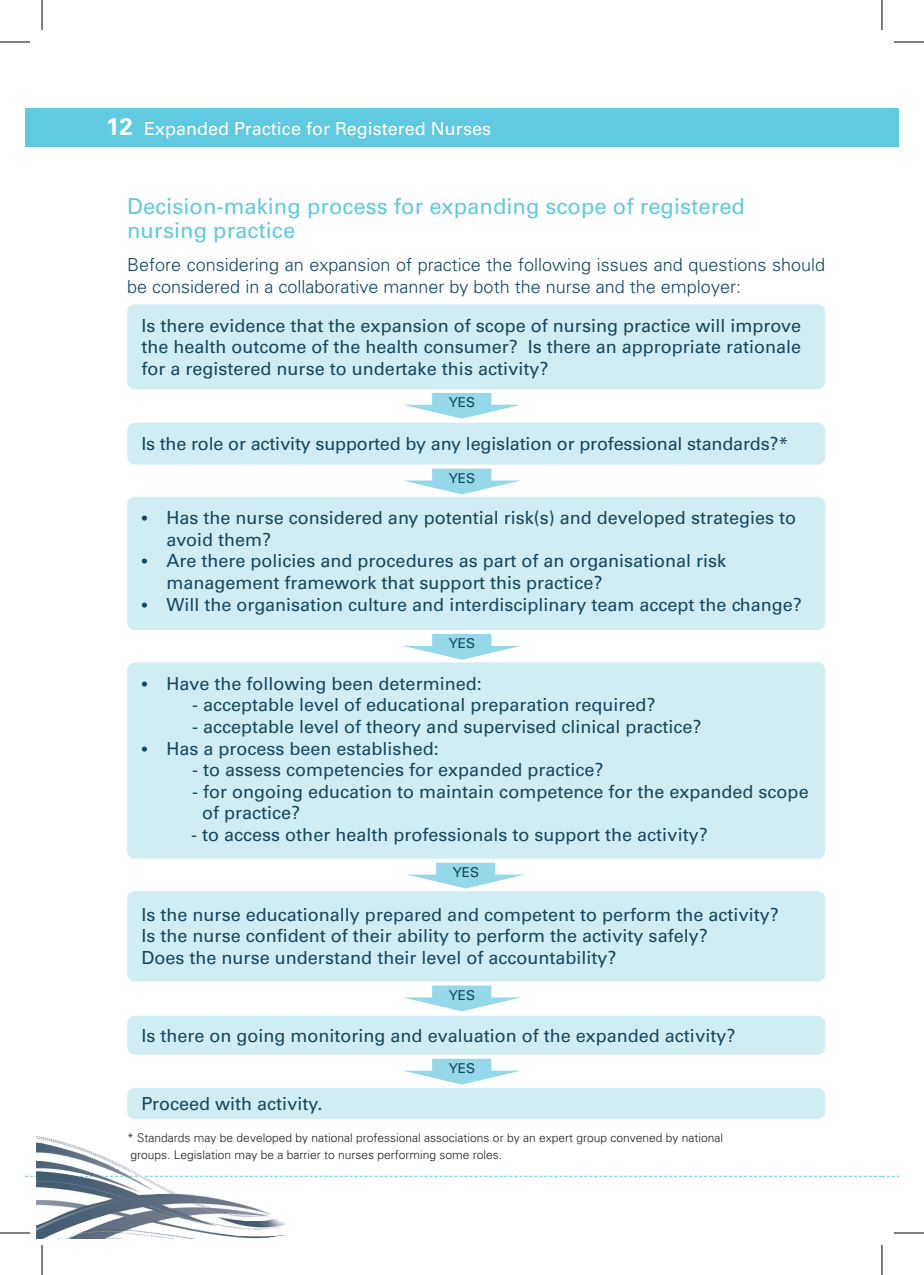
<style>
.page{position:relative;width:924px;height:1275px;background:#fff}
.page>*{position:absolute;margin:0;border:0;box-sizing:border-box;transform-origin:0 0}
.t1{font:22px/24px "Univers LT Std";color:#60cae1}
.t2{font:18px/21.6px "Univers LT Std";color:#14485e}
.t3{font:300 18px/21.6px "Univers";color:#14485e}
.t4{font:18px "Univers LT Std";color:#fff}
.t5{font:13.6px "Univers LT Std";color:#14485e}
.t6{font:300 12px/16.8px "Univers";color:#231f20}
.s1{font-weight:700;font-size:24px}
.s2{font-family:"Times"}
</style>
<div class="page">
<img style="left:36px;top:1136px;width:250px;height:103px">
<div style="left:881px;top:109px;width:17px;height:38px;background:#60cae1"></div>
<svg style="left:25px;top:1175px;width:873px;height:1px"></svg>
<div style="left:25px;top:109px;width:856px;height:38px;background:#60cae1"></div>
<div style="left:132px;top:309px;width:687px;height:75px;background:#d1edf4;border-radius:3px"></div>
<div style="left:127px;top:304px;width:697px;height:85px;border:10px solid #d1edf4;border-radius:3px"></div>
<div style="left:130px;top:426px;width:691px;height:35px;background:#d1edf4;border-radius:5px"></div>
<div style="left:127px;top:423px;width:697px;height:41px;border:6px solid #d1edf4;border-radius:5px"></div>
<div style="left:130px;top:500px;width:691px;height:127px;background:#d1edf4;border-radius:5px"></div>
<div style="left:127px;top:497px;width:697px;height:133px;border:6px solid #d1edf4;border-radius:5px"></div>
<div style="left:130px;top:665px;width:691px;height:190px;background:#d1edf4;border-radius:5px"></div>
<div style="left:127px;top:662px;width:697px;height:196px;border:6px solid #d1edf4;border-radius:5px"></div>
<div style="left:130px;top:894px;width:691px;height:84px;background:#d1edf4;border-radius:5px"></div>
<div style="left:127px;top:891px;width:697px;height:90px;border:6px solid #d1edf4;border-radius:5px"></div>
<div style="left:130px;top:1018px;width:691px;height:33px;background:#d1edf4;border-radius:5px"></div>
<div style="left:127px;top:1015px;width:697px;height:39px;border:6px solid #d1edf4;border-radius:5px"></div>
<div style="left:130px;top:1091px;width:691px;height:25px;background:#d1edf4;border-radius:5px"></div>
<div style="left:127px;top:1088px;width:697px;height:31px;border:6px solid #d1edf4;border-radius:5px"></div>
<svg style="left:403px;top:393px;width:118px;height:26px"></svg>
<svg style="left:403px;top:468px;width:118px;height:26px"></svg>
<svg style="left:403px;top:634px;width:118px;height:26px"></svg>
<svg style="left:407px;top:862px;width:118px;height:26px"></svg>
<svg style="left:403px;top:985px;width:118px;height:26px"></svg>
<svg style="left:403px;top:1058px;width:118px;height:26px"></svg>
<hr style="left:0;top:42px;width:30px;height:1px;background:#000">
<hr style="left:893px;top:42px;width:30px;height:1px;background:#000">
<hr style="left:0;top:1232px;width:30px;height:1px;background:#000">
<hr style="left:893px;top:1232px;width:30px;height:1px;background:#000">
<hr style="left:42px;top:0;width:1px;height:30px;background:#000">
<hr style="left:42px;top:1245px;width:1px;height:30px;background:#000">
<hr style="left:881px;top:0;width:1px;height:30px;background:#000">
<hr style="left:881px;top:1245px;width:1px;height:30px;background:#000">
<p class="t4" style="left:106px;top:117px;width:386px"><span class="s1">12</span> Expanded Practice for Registered Nurses</p>
<p class="t1" style="left:127px;top:194px;width:619px">Decision-making process for expanding scope of registered nursing practice</p>
<p class="t3" style="left:127px;top:254px;width:699px">Before considering an expansion of practice the following issues and questions should be considered in a collaborative manner by both the nurse and the employer:</p>
<p class="t2" style="left:141px;top:314px;width:661px;text-align:justify">Is there evidence that the expansion of scope of nursing practice will improve the health outcome of the health consumer? Is there an appropriate rationale for a registered nurse to undertake this activity?</p>
<p class="t5" style="left:448px;top:394px;width:28px">YES</p>
<p class="t2" style="left:141px;top:433px;width:648px">Is the role or activity supported by any legislation or professional standards?*</p>
<p class="t5" style="left:448px;top:470px;width:28px">YES</p>
<p class="t2" style="left:166px;top:507px;width:631px;text-indent:-25px"><span class="s2">•</span> Has the nurse considered any potential risk(s) and developed strategies to avoid them?</p>
<p class="t2" style="left:166px;top:550px;width:561px;text-indent:-25px"><span class="s2">•</span> Are there policies and procedures as part of an organisational risk management framework that support this practice?</p>
<p class="t2" style="left:141px;top:593px;width:661px"><span class="s2">•</span> Will the organisation culture and interdisciplinary team accept the change?</p>
<p class="t5" style="left:448px;top:635px;width:28px">YES</p>
<p class="t2" style="left:141px;top:672px;width:342px"><span class="s2">•</span> Have the following been determined:</p>
<p class="t2" style="left:192px;top:694px;width:465px">- acceptable level of educational preparation required?</p>
<p class="t2" style="left:192px;top:716px;width:511px">- acceptable level of theory and supervised clinical practice?</p>
<p class="t2" style="left:141px;top:737px;width:299px"><span class="s2">•</span> Has a process been established:</p>
<p class="t2" style="left:192px;top:759px;width:413px">- to assess competencies for expanded practice?</p>
<p class="t2" style="left:202px;top:780px;width:608px;text-indent:-10px">- for ongoing education to maintain competence for the expanded scope of practice?</p>
<p class="t2" style="left:191px;top:824px;width:517px">- to access other health professionals to support the activity?</p>
<p class="t5" style="left:452px;top:864px;width:28px">YES</p>
<p class="t2" style="left:141px;top:903px;width:638px">Is the nurse educationally prepared and competent to perform the activity?<br>Is the nurse confident of their ability to perform the activity safely?<br>Does the nurse understand their level of accountability?</p>
<p class="t5" style="left:448px;top:986px;width:28px">YES</p>
<p class="t2" style="left:141px;top:1025px;width:595px">Is there on going monitoring and evaluation of the expanded activity?</p>
<p class="t2" style="left:141px;top:1093px;width:183px">Proceed with activity.</p>
<p class="t5" style="left:448px;top:1060px;width:28px">YES</p>
<p class="t6" style="left:127px;top:1129px;width:597px">* Standards may be developed by national professional associations or by an expert group convened by national groups. Legislation may be a barrier to nurses performing some roles.</p>
</div>
